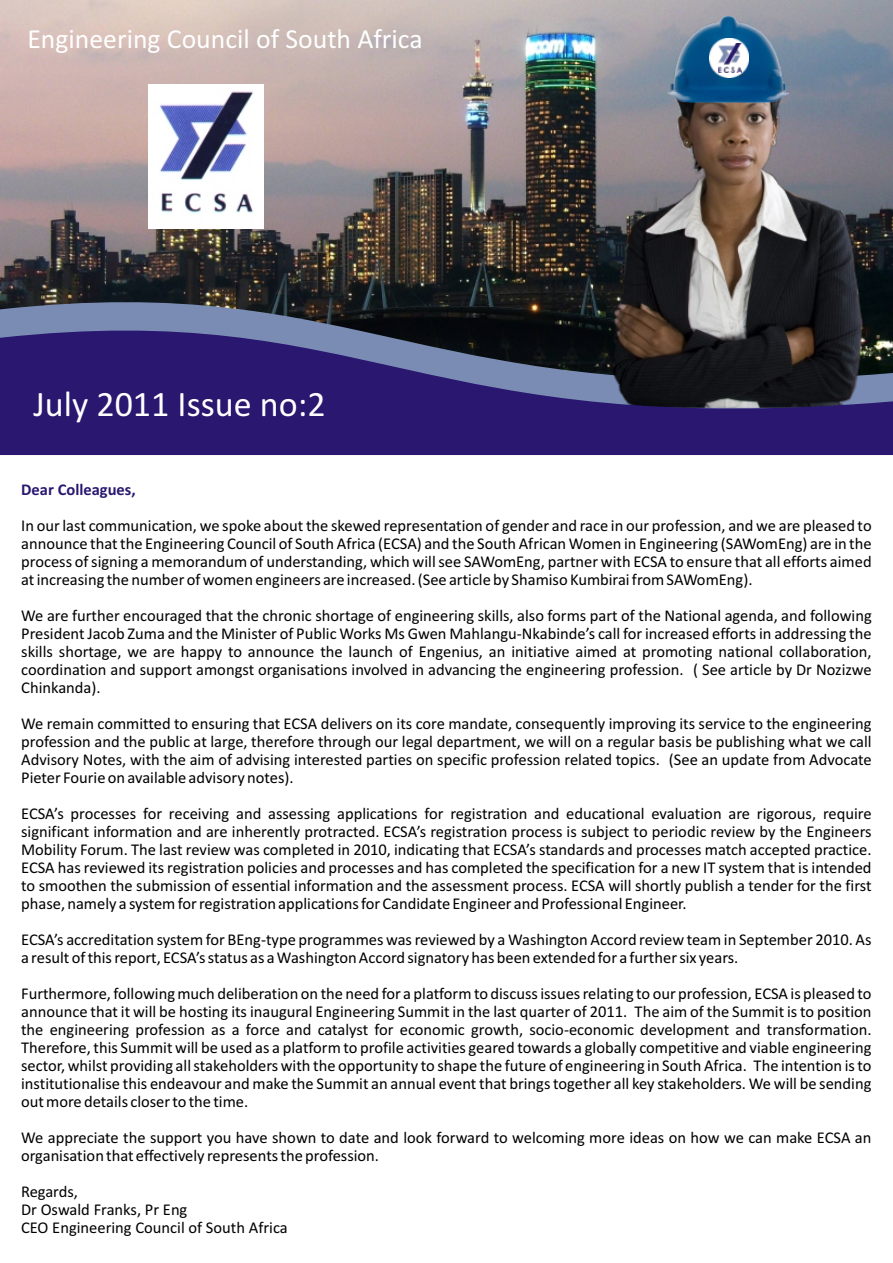
<style>
.page{position:relative;width:893px;height:1263px;background:#fff}
.page>*{position:absolute;margin:0;border:0;box-sizing:border-box;transform-origin:0 0}
.t1{font:36px "Calibri";color:#fff}
.t2{font:27.75px "Calibri";color:#fff}
.t3{font:16.5px/18px "Calibri";color:#000;text-align:justify}
.t4{font:700 16.5px "Calibri";color:#291770}
</style>
<div class="page">
<img style="left:0;top:0;width:893px;height:269px">
<svg style="left:0;top:269px;width:893px;height:28px;background:#222324"></svg>
<img style="left:613px;top:40px;width:250px;height:257px">
<img style="left:668px;top:16px;width:121px;height:86px">
<img style="left:710px;top:38px;width:39px;height:39px">
<img style="left:719px;top:44px;width:22px;height:28px">
<svg style="left:0;top:297px;width:893px;height:158px;background:#322b5e"></svg>
<img style="left:149px;top:84px;width:115px;height:144px">
<h2 class="t2" style="left:27px;top:28px;width:397px">Engineering Council of South Africa</h2>
<h1 class="t1" style="left:33px;top:389px;width:294px">July 2011 Issue no:2</h1>
<p class="t4" style="left:21px;top:482px;width:116px">Dear Colleagues,</p>
<p class="t3" style="left:21px;top:517px;width:852px">In our last communication, we spoke about the skewed representation of gender and race in our profession, and we are pleased to announce that the Engineering Council of South Africa (ECSA) and the South African Women in Engineering (SAWomEng) are in the process of signing a memorandum of understanding, which will see SAWomEng, partner with ECSA to ensure that all efforts aimed at increasing the number of women engineers are increased. (See article by Shamiso Kumbirai from SAWomEng).</p>
<p class="t3" style="left:21px;top:607px;width:852px">We are further encouraged that the chronic shortage of engineering skills, also forms part of the National agenda, and following President Jacob Zuma and the Minister of Public Works Ms Gwen Mahlangu-Nkabinde’s call for increased efforts in addressing the skills shortage, we are happy to announce the launch of Engenius, an initiative aimed at promoting national collaboration, coordination and support amongst organisations involved in advancing the engineering profession. ( See article by Dr Nozizwe Chinkanda).</p>
<p class="t3" style="left:21px;top:715px;width:852px">We remain committed to ensuring that ECSA delivers on its core mandate, consequently improving its service to the engineering profession and the public at large, therefore through our legal department, we will on a regular basis be publishing what we call Advisory Notes, with the aim of advising interested parties on specific profession related topics. (See an update from Advocate Pieter Fourie on available advisory notes).</p>
<p class="t3" style="left:21px;top:805px;width:852px">ECSA’s processes for receiving and assessing applications for registration and educational evaluation are rigorous, require significant information and are inherently protracted. ECSA’s registration process is subject to periodic review by the Engineers Mobility Forum. The last review was completed in 2010, indicating that ECSA’s standards and processes match accepted practice.<br>ECSA has reviewed its registration policies and processes and has completed the specification for a new IT system that is intended to smoothen the submission of essential information and the assessment process. ECSA will shortly publish a tender for the first phase, namely a system for registration applications for Candidate Engineer and Professional Engineer.</p>
<p class="t3" style="left:21px;top:931px;width:852px">ECSA’s accreditation system for BEng-type programmes was reviewed by a Washington Accord review team in September 2010. As a result of this report, ECSA’s status as a Washington Accord signatory has been extended for a further six years.</p>
<p class="t3" style="left:21px;top:985px;width:852px">Furthermore, following much deliberation on the need for a platform to discuss issues relating to our profession, ECSA is pleased to announce that it will be hosting its inaugural Engineering Summit in the last quarter of 2011. The aim of the Summit is to position the engineering profession as a force and catalyst for economic growth, socio-economic development and transformation.<br>Therefore, this Summit will be used as a platform to profile activities geared towards a globally competitive and viable engineering sector, whilst providing all stakeholders with the opportunity to shape the future of engineering in South Africa. The intention is to institutionalise this endeavour and make the Summit an annual event that brings together all key stakeholders. We will be sending out more details closer to the time.</p>
<p class="t3" style="left:21px;top:1129px;width:852px">We appreciate the support you have shown to date and look forward to welcoming more ideas on how we can make ECSA an organisation that effectively represents the profession.</p>
<p class="t3" style="left:21px;top:1183px;width:268px;text-align:left">Regards,<br>Dr Oswald Franks, Pr Eng<br>CEO Engineering Council of South Africa</p>
</div>
